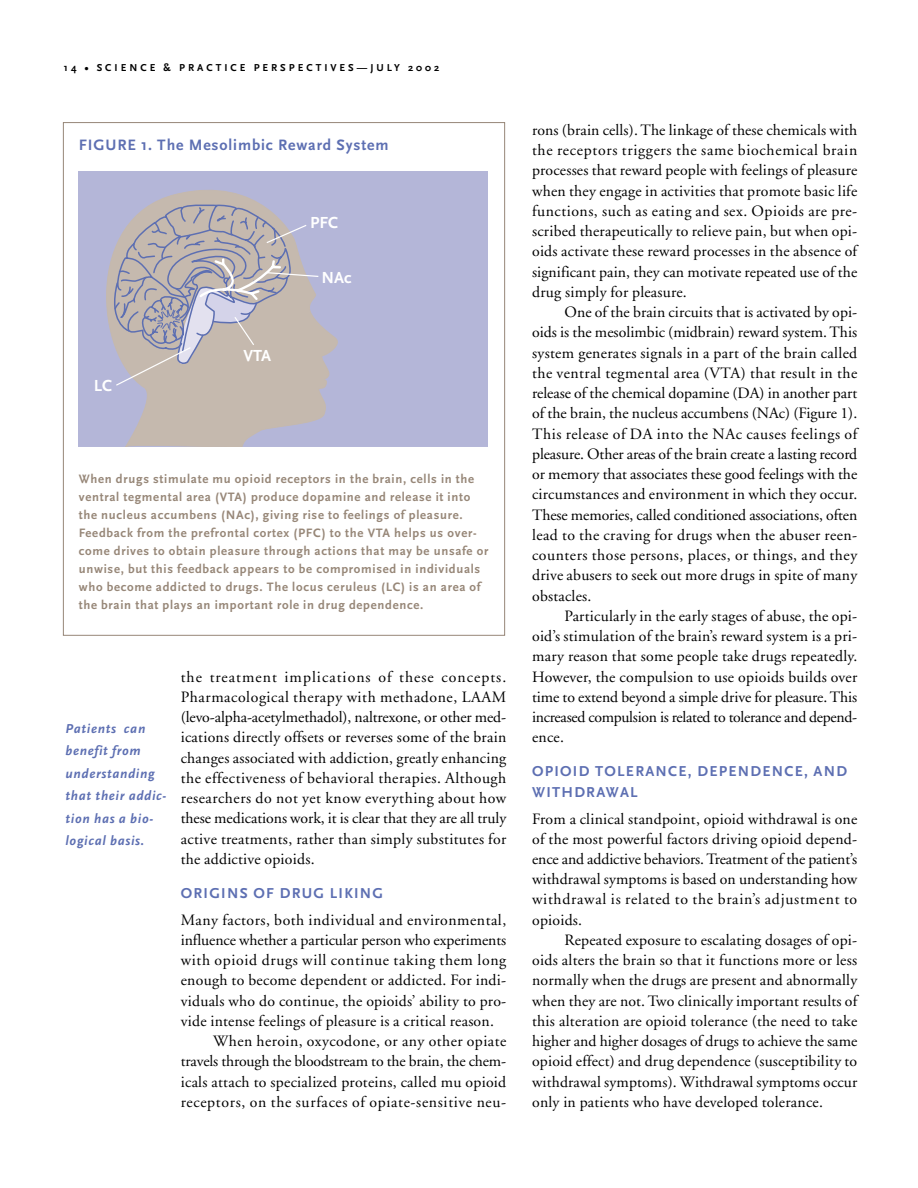
<style>
.page{position:relative;width:918px;height:1188px;background:#fff}
.page>*{position:absolute;margin:0;border:0;box-sizing:border-box;transform-origin:0 0}
.t1{font:700 16.8px "Scala Sans";color:#fff}
.t2{font:15.75px/20.2px "Adobe Garamond";letter-spacing:.015em;color:#000;text-align:justify}
.t3{font:15.75px "Adobe Garamond";letter-spacing:-.005em;color:#000}
.t4{font:15.75px "Adobe Garamond";letter-spacing:-.01em;color:#000}
.t5{font:15.75px "Adobe Garamond";letter-spacing:.045em;color:#000}
.t6{font:15.75px "Adobe Garamond";letter-spacing:.035em;color:#000}
.t7{font:15.75px "Adobe Garamond";letter-spacing:.04em;color:#000}
.t8{font:700 15.75px "Scala Sans";letter-spacing:.055em;color:#5d6fb2}
.t9{font:700 15px/20.2px "Scala Sans";letter-spacing:.085em;color:#5d6fb2}
.t10{font:italic 700 13.5px/22.5px "Scala Sans";letter-spacing:.055em;color:#5d6fb2}
.t11{font:700 12.75px/18px "Scala Sans";letter-spacing:.055em;color:#978778}
.t12{font:700 10.5px "Scala Sans";letter-spacing:.285em;color:#000}
</style>
<div class="page">
<div style="left:78px;top:172px;width:410px;height:275px;background:#b4b6d8"></div>
<svg style="left:83px;top:173px;width:261px;height:274px;fill:#b4b6d8"></svg>
<svg style="left:108px;top:203px;width:212px;height:184px"></svg>
<p class="t12" style="left:64px;top:64px;width:377px">14 • SCIENCE &amp; PRACTICE PERSPECTIVES—JULY 2002</p>
<p class="t8" style="left:79px;top:138px;width:311px">FIGURE 1. The Mesolimbic Reward System</p>
<p class="t1" style="left:310px;top:216px;width:30px">PFC</p>
<p class="t1" style="left:94px;top:379px;width:20px">LC</p>
<p class="t1" style="left:244px;top:349px;width:29px">VTA</p>
<p class="t1" style="left:321px;top:271px;width:32px">NAc</p>
<p class="t11" style="left:79px;top:471px;width:411px">When drugs stimulate mu opioid receptors in the brain, cells in the ventral tegmental area (VTA) produce dopamine and release it into the nucleus accumbens (NAc), giving rise to feelings of pleasure.<br>Feedback from the prefrontal cortex (PFC) to the VTA helps us over&shy;come drives to obtain pleasure through actions that may be unsafe or unwise, but this feedback appears to be compromised in individuals who become addicted to drugs. The locus ceruleus (LC) is an area of the brain that plays an important role in drug dependence.</p>
<p class="t10" style="left:66px;top:718px;width:102px">Patients can benefit from understanding that their addic&shy;tion has a bio&shy;logical basis.</p>
<p class="t2" style="left:181px;top:668px;width:327px">the treatment implications of these concepts.<br>Pharmacological therapy with methadone, LAAM (levo-alpha-acetylmethadol), naltrexone, or other med&shy;ications directly offsets or reverses some of the brain changes associated with addiction, greatly enhancing the effectiveness of behavioral therapies. Although researchers do not yet know everything about how these medications work, it is clear that they are all truly active treatments, rather than simply substitutes for the addictive opioids.</p>
<p class="t9" style="left:181px;top:884px;width:204px">ORIGINS OF DRUG LIKING</p>
<p class="t6" style="left:181px;top:913px;width:327px">Many factors, both individual and environmental,</p>
<p class="t3" style="left:181px;top:934px;width:327px">influence whether a particular person who experiments</p>
<p class="t7" style="left:181px;top:954px;width:327px">with opioid drugs will continue taking them long</p>
<p class="t2" style="left:181px;top:972px;width:327px">enough to become dependent or addicted. For indi-</p>
<p class="t2" style="left:181px;top:992px;width:327px">viduals who do continue, the opioids’ ability to pro-</p>
<p class="t2" style="left:181px;top:1012px;width:315px">vide intense feelings of pleasure is a critical reason.</p>
<p class="t2" style="left:213px;top:1033px;width:295px">When heroin, oxycodone, or any other opiate</p>
<p class="t4" style="left:181px;top:1055px;width:327px">travels through the bloodstream to the brain, the chem-</p>
<p class="t2" style="left:181px;top:1073px;width:327px">icals attach to specialized proteins, called mu opioid</p>
<p class="t5" style="left:181px;top:1096px;width:327px">receptors, on the surfaces of opiate-sensitive neu-</p>
<p class="t2" style="left:532px;top:121px;width:327px">rons (brain cells). The linkage of these chemicals with the receptors triggers the same biochemical brain processes that reward people with feelings of pleasure when they engage in activities that promote basic life functions, such as eating and sex. Opioids are pre&shy;scribed therapeutically to relieve pain, but when opi&shy;oids activate these reward processes in the absence of significant pain, they can motivate repeated use of the drug simply for pleasure.</p>
<p class="t2" style="left:532px;top:304px;width:327px;text-indent:32px">One of the brain circuits that is activated by opi&shy;oids is the mesolimbic (midbrain) reward system. This system generates signals in a part of the brain called the ventral tegmental area (VTA) that result in the release of the chemical dopamine (DA) in another part of the brain, the nucleus accumbens (NAc) (Figure 1).<br>This release of DA into the NAc causes feelings of pleasure. Other areas of the brain create a lasting record or memory that associates these good feelings with the circumstances and environment in which they occur.<br>These memories, called conditioned associations, often lead to the craving for drugs when the abuser reen&shy;counters those persons, places, or things, and they drive abusers to seek out more drugs in spite of many obstacles.</p>
<p class="t2" style="left:532px;top:607px;width:327px;text-indent:32px">Particularly in the early stages of abuse, the opi&shy;oid’s stimulation of the brain’s reward system is a pri&shy;mary reason that some people take drugs repeatedly.<br>However, the compulsion to use opioids builds over time to extend beyond a simple drive for pleasure. This increased compulsion is related to tolerance and depend&shy;ence.</p>
<p class="t9" style="left:532px;top:762px;width:317px">OPIOID TOLERANCE, DEPENDENCE, AND<br>WITHDRAWAL</p>
<p class="t2" style="left:532px;top:810px;width:327px">From a clinical standpoint, opioid withdrawal is one of the most powerful factors driving opioid depend&shy;ence and addictive behaviors. Treatment of the patient’s withdrawal symptoms is based on understanding how withdrawal is related to the brain’s adjustment to opioids.</p>
<p class="t2" style="left:532px;top:931px;width:327px;text-indent:32px">Repeated exposure to escalating dosages of opi&shy;oids alters the brain so that it functions more or less normally when the drugs are present and abnormally when they are not. Two clinically important results of this alteration are opioid tolerance (the need to take higher and higher dosages of drugs to achieve the same opioid effect) and drug dependence (susceptibility to withdrawal symptoms). Withdrawal symptoms occur only in patients who have developed tolerance.</p>
</div>
